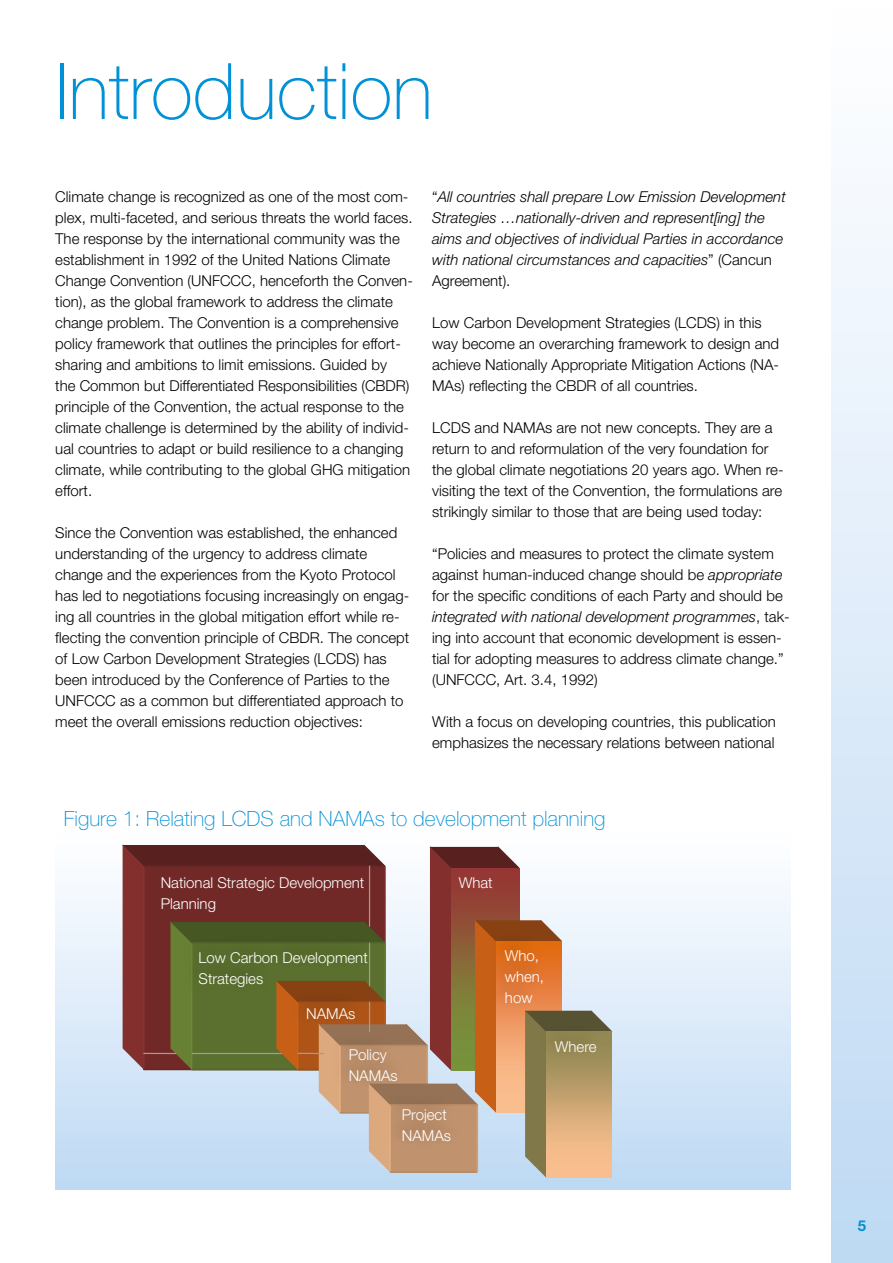
<style>
.page{position:relative;width:893px;height:1263px;background:#fff}
.page>*{position:absolute;margin:0;border:0;box-sizing:border-box;transform-origin:0 0}
.t1{font:100 78px "Helvetica Neue LT Std";color:#0091d7}
.t2{font:100 21px "Helvetica Neue LT Std";color:#0091d7}
.t3{font:300 15px/21px "Helvetica Neue LT Std";color:#000}
.t4{font:italic 300 15px/21px "Helvetica Neue LT Std";color:#000}
.t5{font:300 15px/21px "Helvetica Neue LT Std";color:#fff}
.t6{font:700 15px "Helvetica Neue LT Std";color:#0091d7}
.s1{font-style:normal}
.s2{font-style:italic}
</style>
<div class="page">
<div style="left:831px;top:0;width:62px;height:1263px;background:linear-gradient(to bottom,#fff,#bed9f3)"></div>
<div style="left:55px;top:832px;width:736px;height:357px;background:linear-gradient(to bottom,#fff,#bed9f3)"></div>
<svg style="left:122px;top:845px;width:490px;height:332px;background:#aa9285"></svg>
<div style="left:487px;top:930px;width:63px;height:80px;background:#000;opacity:.35"></div>
<div style="left:537px;top:1021px;width:67px;height:38px;background:#000;opacity:.35"></div>
<div style="left:181px;top:932px;width:193px;height:62px;background:#000;opacity:.35"></div>
<div style="left:288px;top:988px;width:75px;height:38px;background:#000;opacity:.35"></div>
<div style="left:331px;top:1029px;width:74px;height:59px;background:#000;opacity:.35"></div>
<div style="left:384px;top:1089px;width:74px;height:59px;background:#000;opacity:.35"></div>
<h1 class="t1" style="left:55px;top:47px;width:379px">Introduction</h1>
<p class="t3" style="left:55px;top:186px;width:359px">Climate change is recognized as one of the most com&shy;plex, multi-faceted, and serious threats the world faces.<br>The response by the international community was the establishment in 1992 of the United Nations Climate Change Convention (UNFCCC, henceforth the Conven&shy;tion), as the global framework to address the climate change problem. The Convention is a comprehensive policy framework that outlines the principles for effort&shy;sharing and ambitions to limit emissions. Guided by<br>the Common but Differentiated Responsibilities (CBDR) principle of the Convention, the actual response to the climate challenge is determined by the ability of individ&shy;ual countries to adapt or build resilience to a changing climate, while contributing to the global GHG mitigation effort.</p>
<p class="t3" style="left:55px;top:522px;width:355px">Since the Convention was established, the enhanced understanding of the urgency to address climate change and the experiences from the Kyoto Protocol has led to negotiations focusing increasingly on engag&shy;ing all countries in the global mitigation effort while re&shy;flecting the convention principle of CBDR. The concept of Low Carbon Development Strategies (LCDS) has been introduced by the Conference of Parties to the UNFCCC as a common but differentiated approach to meet the overall emissions reduction objectives:</p>
<p class="t4" style="left:432px;top:186px;width:355px"><span class="s1">“</span>All countries shall prepare Low Emission Development Strategies …nationally-driven and represent[ing] the aims and objectives of individual Parties in accordance with national circumstances and capacities<span class="s1">” (Cancun Agreement).</span></p>
<p class="t3" style="left:432px;top:312px;width:349px">Low Carbon Development Strategies (LCDS) in this way become an overarching framework to design and achieve Nationally Appropriate Mitigation Actions (NA-MAs) reflecting the CBDR of all countries.</p>
<p class="t3" style="left:432px;top:417px;width:353px">LCDS and NAMAs are not new concepts. They are a return to and reformulation of the very foundation for the global climate negotiations 20 years ago. When re&shy;visiting the text of the Convention, the formulations are strikingly similar to those that are being used today:</p>
<p class="t3" style="left:432px;top:543px;width:359px">“Policies and measures to protect the climate system against human-induced change should be <span class="s2">appropriate </span>for the specific conditions of each Party and should be <span class="s2">integrated with national development programmes</span>, tak&shy;ing into account that economic development is essen&shy;tial for adopting measures to address climate change.” (UNFCCC, Art. 3.4, 1992)</p>
<p class="t3" style="left:432px;top:711px;width:345px">With a focus on developing countries, this publication emphasizes the necessary relations between national</p>
<h2 class="t2" style="left:64px;top:807px;width:543px">Figure 1: Relating LCDS and NAMAs to development planning</h2>
<p class="t5" style="left:161px;top:871px;width:205px">National Strategic Development<br>Planning</p>
<p class="t5" style="left:459px;top:871px;width:35px">What</p>
<p class="t5" style="left:199px;top:947px;width:171px">Low Carbon Development<br>Strategies</p>
<p class="t5" style="left:306px;top:1003px;width:51px">NAMAs</p>
<p class="t5" style="left:349px;top:1044px;width:51px">Policy<br>NAMAs</p>
<p class="t5" style="left:402px;top:1104px;width:51px">Project<br>NAMAs</p>
<p class="t5" style="left:505px;top:945px;width:41px">Who, when, how</p>
<p class="t5" style="left:555px;top:1035px;width:43px">Where</p>
<p class="t6" style="left:858px;top:1217px;width:10px">5</p>
</div>
